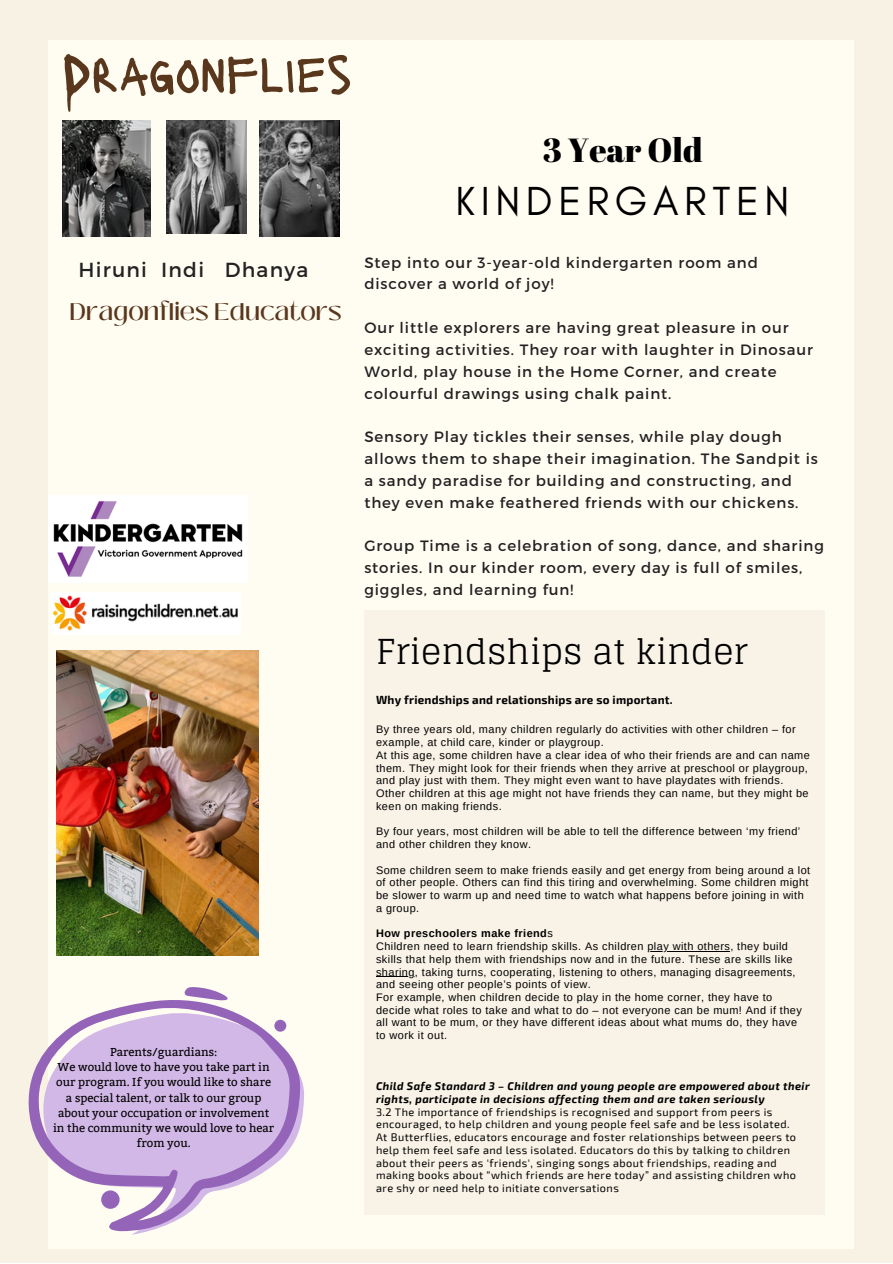
<style>
.page{position:relative;width:893px;height:1264px;background:#fff}
.page>*{position:absolute;margin:0;border:0;box-sizing:border-box;transform-origin:0 0}
.t1{font:52.95px "Lacquer";color:#59371c}
.t2{font:41.25px "Glacial Indifference";letter-spacing:.135em;color:#000}
.t3{font:34.35px "Glegoo";color:#000}
.t4{font:33.45px "Abril Fatface";color:#000}
.t5{font:500 24px "Black Mango";color:#59371c}
.t6{font:20.4px "Montserrat";letter-spacing:.06em;color:#222}
.t7{font:15px/21.8px "Montserrat";letter-spacing:.06em;color:#222}
.t8{font:700 11.55px "Exo 2";letter-spacing:.02em;color:#000}
.t9{font:11.4px/15.3px "Bitter";color:#000;text-align:center}
.t10{font:10.95px/12.8px "Arimo";letter-spacing:.04em;color:#000}
.t11{font:10.95px/12.8px "Exo 2";letter-spacing:.04em;color:#000}
.t12{font:italic 700 10.95px/12.8px "Exo 2";letter-spacing:.04em;color:#000}
.t13{font:700 10.95px "Arimo";letter-spacing:.04em;color:#000}
.s1{font-weight:400}
</style>
<div class="page">
<div style="left:0;top:0;width:892px;height:1262px;background:#f8f2e5"></div>
<div style="left:48px;top:40px;width:805px;height:1208px;background:#fffcf2"></div>
<div style="left:364px;top:610px;width:460px;height:604px;background:#f9f3e7"></div>
<img style="left:48px;top:495px;width:199px;height:87px">
<img style="left:52px;top:592px;width:189px;height:42px">
<img style="left:56px;top:650px;width:203px;height:305px">
<svg style="left:28px;top:987px;width:272px;height:244px;fill:#d2b8e6"></svg>
<img style="left:62px;top:120px;width:89px;height:116px">
<img style="left:167px;top:120px;width:79px;height:114px">
<hr style="left:647px;top:950px;width:83px;height:1px;background:#000">
<hr style="left:376px;top:976px;width:39px;height:1px;background:#000">
<img style="left:259px;top:120px;width:81px;height:116px">
<p class="t1" style="left:62px;top:39px;width:291px">Dragonflies</p>
<p class="t4" style="left:542px;top:126px;width:161px">3 Year Old</p>
<p class="t2" style="left:455px;top:176px;width:335px">KINDERGARTEN</p>
<p class="t6" style="left:79px;top:256px;width:231px">Hiruni Indi Dhanya</p>
<p class="t5" style="left:70px;top:293px;width:274px">Dragonflies Educators</p>
<p class="t9" style="left:110px;top:1044px;width:109px">Parents/guardians:</p>
<p class="t9" style="left:53px;top:1059px;width:223px">We would love to have you take part in our program. If you would like to share a special talent, or talk to our group about your occupation or involvement in the community we would love to hear from you.</p>
<p class="t7" style="left:364px;top:250px;width:395px">Step into our 3-year-old kindergarten room and discover a world of joy!</p>
<p class="t7" style="left:364px;top:316px;width:450px">Our little explorers are having great pleasure in our exciting activities. They roar with laughter in Dinosaur World, play house in the Home Corner, and create colourful drawings using chalk paint.</p>
<p class="t7" style="left:364px;top:425px;width:455px">Sensory Play tickles their senses, while play dough allows them to shape their imagination. The Sandpit is a sandy paradise for building and constructing, and they even make feathered friends with our chickens.</p>
<p class="t7" style="left:364px;top:534px;width:461px">Group Time is a celebration of song, dance, and sharing stories. In our kinder room, every day is full of smiles, giggles, and learning fun!</p>
<p class="t3" style="left:376px;top:632px;width:373px">Friendships at kinder</p>
<p class="t8" style="left:376px;top:692px;width:298px">Why friendships and relationships are so important.</p>
<p class="t10" style="left:376px;top:723px;width:421px">By three years old, many children regularly do activities with other children – for example, at child care, kinder or playgroup.</p>
<p class="t10" style="left:376px;top:748px;width:435px">At this age, some children have a clear idea of who their friends are and can name them. They might look for their friends when they arrive at preschool or playgroup, and play just with them. They might even want to have playdates with friends.</p>
<p class="t10" style="left:376px;top:786px;width:434px">Other children at this age might not have friends they can name, but they might be keen on making friends.</p>
<p class="t10" style="left:376px;top:825px;width:426px">By four years, most children will be able to tell the difference between ‘my friend’ and other children they know.</p>
<p class="t10" style="left:376px;top:863px;width:435px">Some children seem to make friends easily and get energy from being around a lot of other people. Others can find this tiring and overwhelming. Some children might be slower to warm up and need time to watch what happens before joining in with a group.</p>
<p class="t13" style="left:376px;top:927px;width:178px">How preschoolers make friend<span class="s1">s</span></p>
<p class="t10" style="left:376px;top:939px;width:421px">Children need to learn friendship skills. As children play with others, they build skills that help them with friendships now and in the future. These are skills like sharing, taking turns, cooperating, listening to others, managing disagreements, and seeing other people’s points of view.</p>
<p class="t10" style="left:376px;top:990px;width:427px">For example, when children decide to play in the home corner, they have to decide what roles to take and what to do – not everyone can be mum! And if they all want to be mum, or they have different ideas about what mums do, they have to work it out.</p>
<p class="t12" style="left:376px;top:1079px;width:435px">Child Safe Standard 3 – Children and young people are empowered about their rights, participate in decisions affecting them and are taken seriously</p>
<p class="t11" style="left:376px;top:1104px;width:415px">3.2 The importance of friendships is recognised and support from peers is encouraged, to help children and young people feel safe and be less isolated.</p>
<p class="t11" style="left:376px;top:1130px;width:421px">At Butterflies, educators encourage and foster relationships between peers to help them feel safe and less isolated. Educators do this by talking to children about their peers as 'friends', singing songs about friendships, reading and making books about “which friends are here today” and assisting children who are shy or need help to initiate conversations</p>
</div>
